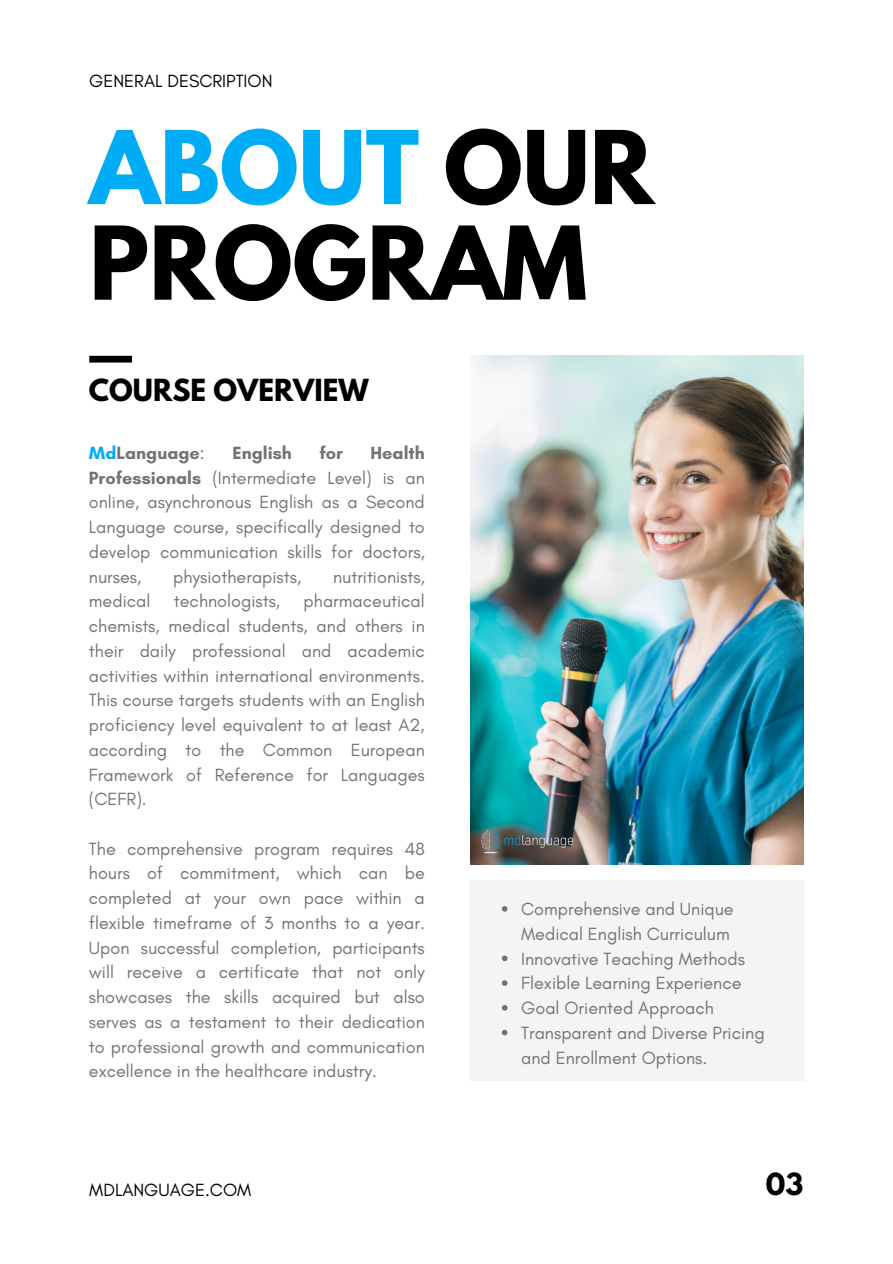
<style>
.page{position:relative;width:893px;height:1264px;background:#fff}
.page>*{position:absolute;margin:0;border:0;box-sizing:border-box;transform-origin:0 0}
.t1{font:700 89.85px/95.6px "League Spartan";color:#000}
.t2{font:700 27px "League Spartan";color:#000}
.t3{font:18px/24.8px "Glacial Indifference";color:#737373;text-align:justify}
.t4{font:18px "Glacial Indifference";color:#000}
.t5{font:700 18px "Glacial Indifference";color:#737373}
.s1{color:#00acf5}
.s2{font-weight:400}
.s3{font-weight:700}
</style>
<div class="page">
<div style="left:89px;top:356px;width:43px;height:6px;background:#000"></div>
<div style="left:469px;top:880px;width:336px;height:200px;background:#f5f3f5"></div>
<img style="left:471px;top:356px;width:332px;height:508px">
<img style="left:481px;top:828px;width:92px;height:27px">
<svg style="left:502px;top:906px;width:5px;height:5px"></svg>
<svg style="left:502px;top:955px;width:5px;height:6px"></svg>
<svg style="left:502px;top:980px;width:5px;height:5px"></svg>
<svg style="left:502px;top:1005px;width:5px;height:5px"></svg>
<svg style="left:502px;top:1029px;width:5px;height:6px"></svg>
<p class="t4" style="left:89px;top:70px;width:185px">GENERAL DESCRIPTION</p>
<p class="t1" style="left:89px;top:132px;width:566px"><span class="s1">ABOUT</span> OUR<br>PROGRAM</p>
<p class="t2" style="left:89px;top:376px;width:281px">COURSE OVERVIEW</p>
<p class="t5" style="left:89px;top:442px;width:117px"><span class="s1">Md</span>Language<span class="s2">:</span></p>
<p class="t5" style="left:232px;top:442px;width:61px">English</p>
<p class="t5" style="left:319px;top:442px;width:25px">for</p>
<p class="t3" style="left:89px;top:440px;width:337px;text-indent:281px"><span class="s3">Health Professionals</span> (Intermediate Level) is an online, asynchronous English as a Second Language course, specifically designed to develop communication skills for doctors, nurses,</p>
<p class="t3" style="left:173px;top:564px;width:129px">physiotherapists,</p>
<p class="t3" style="left:333px;top:564px;width:93px">nutritionists,</p>
<p class="t3" style="left:89px;top:588px;width:337px;text-indent:215px">pharmaceutical chemists, medical students, and others in their daily professional and academic activities within international environments.<br>This course targets students with an English proficiency level equivalent to at least A2, according to the Common European Framework of Reference for Languages (CEFR).</p>
<p class="t3" style="left:89px;top:836px;width:337px">The comprehensive program requires 48 hours of commitment, which can be completed at your own pace within a flexible timeframe of 3 months to a year.<br>Upon successful completion, participants will receive a certificate that not only showcases the skills acquired but also serves as a testament to their dedication to professional growth and communication excellence in the healthcare industry.</p>
<p class="t3" style="left:89px;top:588px;width:63px">medical</p>
<p class="t3" style="left:174px;top:588px;width:108px">technologists,</p>
<p class="t3" style="left:521px;top:896px;width:214px">Comprehensive and Unique<br>Medical English Curriculum</p>
<p class="t3" style="left:521px;top:945px;width:225px">Innovative Teaching Methods</p>
<p class="t3" style="left:521px;top:970px;width:222px">Flexible Learning Experience</p>
<p class="t3" style="left:521px;top:995px;width:194px">Goal Oriented Approach</p>
<p class="t3" style="left:521px;top:1020px;width:245px">Transparent and Diverse Pricing and Enrollment Options.</p>
<p class="t4" style="left:89px;top:1179px;width:163px">MDLANGUAGE.COM</p>
<p class="t2" style="left:765px;top:1170px;width:39px">03</p>
</div>
